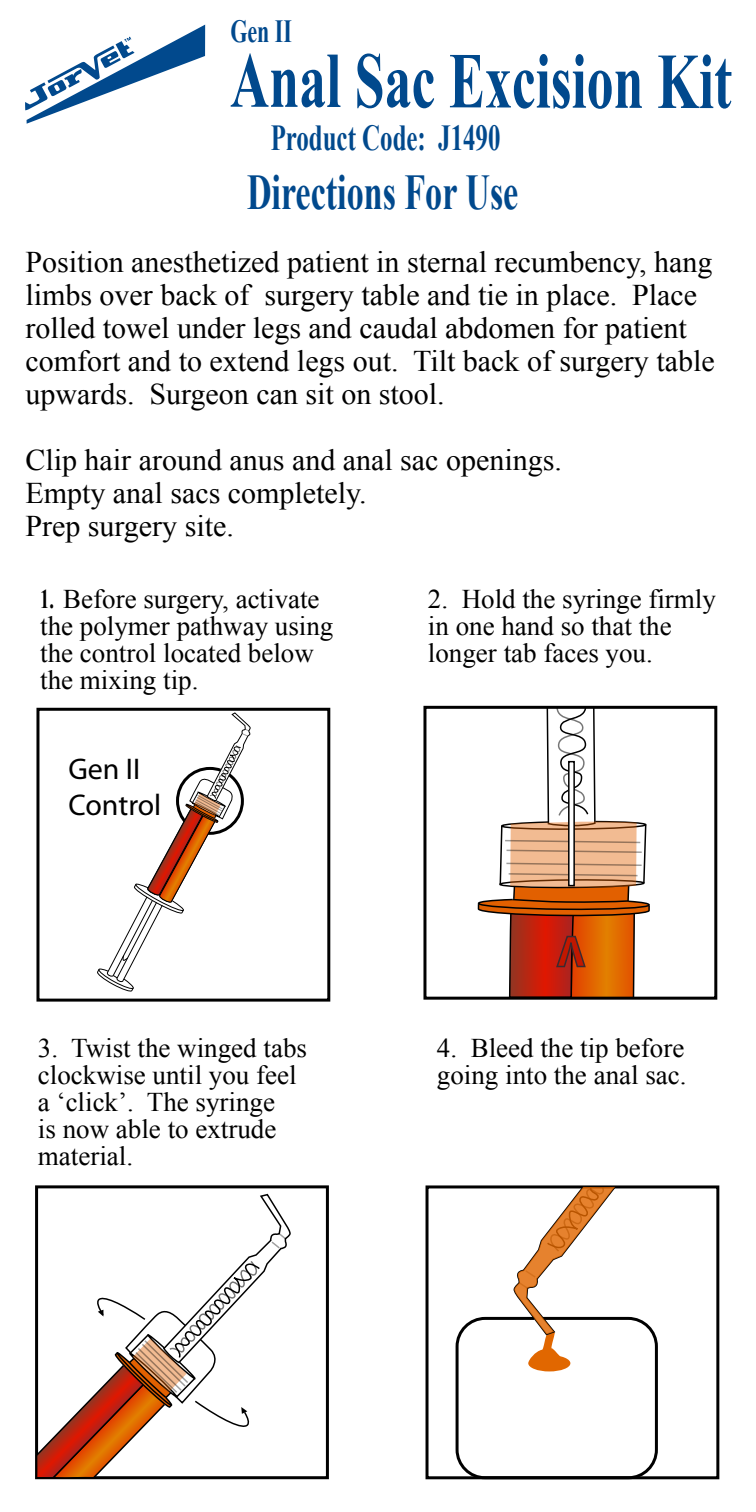
<style>
.page{position:relative;width:756px;height:1512px;background:#fff}
.page>*{position:absolute;margin:0;border:0;box-sizing:border-box;transform-origin:0 0}
.t1{font:700 79.2px "Times New Roman";letter-spacing:-.005em;color:#01498d;scale:.68 1}
.t2{font:700 50.1px "Times New Roman";color:#01498d;scale:.68 1}
.t3{font:700 44.4px "Myriad Pro";color:#c11700}
.t4{font:700 36.6px "Times New Roman";color:#01498d;scale:.68 1}
.t5{font:700 32.1px "Times New Roman";color:#01498d;scale:.68 1}
.t6{font:30px/33px "Times New Roman";color:#000}
.t7{font:30px/36px "Myriad Pro";color:#000}
.t8{font:27px/27px "Times New Roman";color:#000}
.s1{font-weight:700}
</style>
<div class="page">
<svg style="left:25px;top:25px;width:180px;height:99px"></svg>
<svg style="left:97px;top:712px;width:154px;height:280px"></svg>
<div style="left:36px;top:708px;width:294px;height:294px;border:3px solid #000"></div>
<svg style="left:423px;top:705px;width:295px;height:295px"></svg>
<svg style="left:477px;top:705px;width:174px;height:295px"></svg>
<svg style="left:35px;top:1185px;width:294px;height:295px"></svg>
<svg style="left:35px;top:1193px;width:257px;height:286px"></svg>
<svg style="left:425px;top:1185px;width:295px;height:295px"></svg>
<svg style="left:512px;top:1185px;width:106px;height:186px"></svg>
<svg style="left:568px;top:761px;width:7px;height:125px"></svg>
<p class="t5" style="left:230px;top:9px;width:92px">Gen II</p>
<h1 class="t1" style="left:230px;top:26px;width:739px">Anal Sac Excision Kit</h1>
<p class="t4" style="left:271px;top:112px;width:340px">Product Code: J1490</p>
<h2 class="t2" style="left:247px;top:158px;width:401px">Directions For Use</h2>
<p class="t6" style="left:25px;top:245px;width:691px">Position anesthetized patient in sternal recumbency, hang limbs over back of surgery table and tie in place. Place rolled towel under legs and caudal abdomen for patient comfort and to extend legs out. Tilt back of surgery table upwards. Surgeon can sit on stool.</p>
<p class="t6" style="left:25px;top:443px;width:538px">Clip hair around anus and anal sac openings.<br>Empty anal sacs completely.<br>Prep surgery site.</p>
<p class="t8" style="left:40px;top:585px;width:295px"><span class="s1">1.</span> Before surgery, activate the polymer pathway using the control located below the mixing tip.</p>
<p class="t8" style="left:428px;top:585px;width:289px">2. Hold the syringe firmly in one hand so that the longer tab faces you.</p>
<p class="t7" style="left:68px;top:751px;width:95px">Gen II<br>Control</p>
<h3 class="t3" style="left:585px;top:980px;width:30px;rotate:-180deg">V</h3>
<p class="t8" style="left:38px;top:1034px;width:271px">3. Twist the winged tabs clockwise until you feel a ‘click’. The syringe<br>is now able to extrude material.</p>
<p class="t8" style="left:437px;top:1034px;width:251px">4. Bleed the tip before going into the anal sac.</p>
</div>
